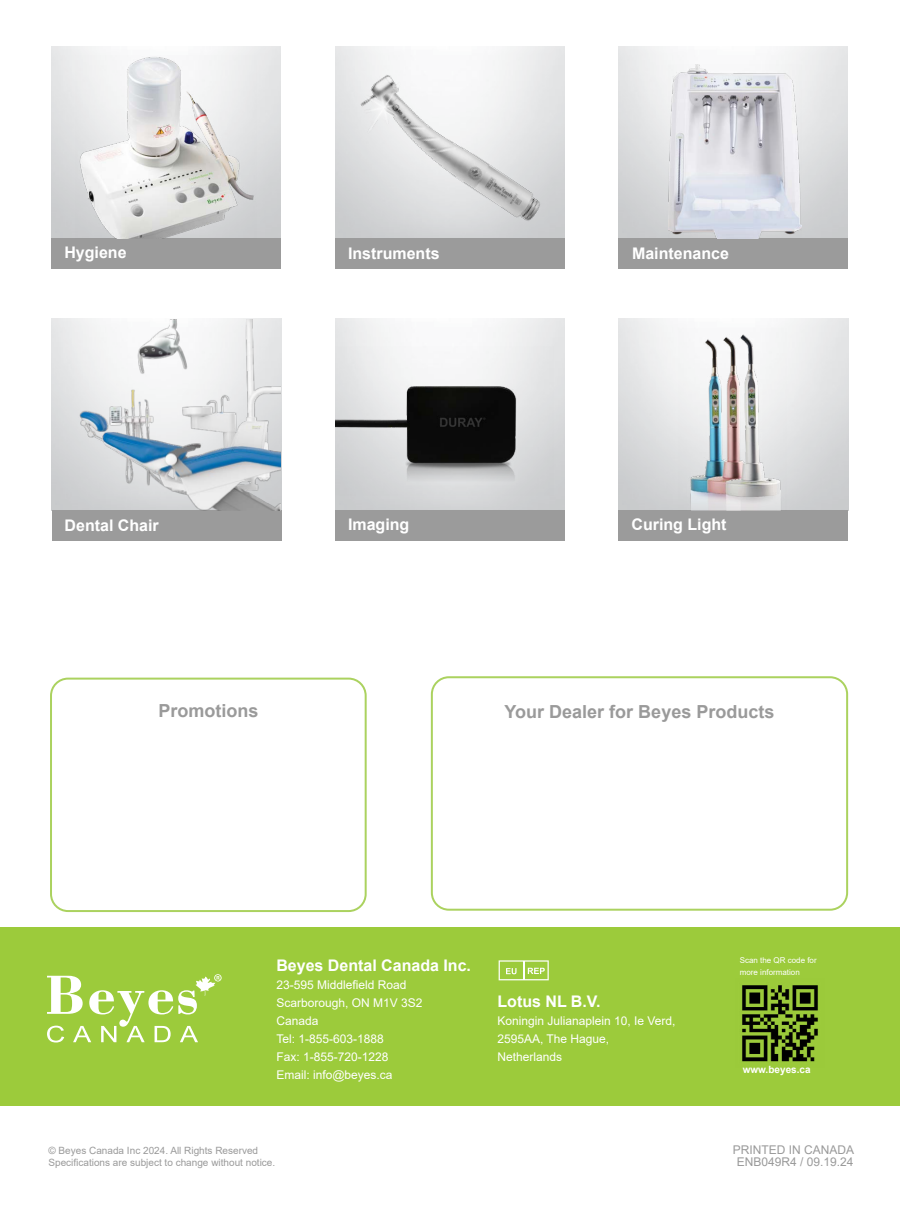
<style>
.page{position:relative;width:900px;height:1224px;background:#fff}
.page>*{position:absolute;margin:0;border:0;box-sizing:border-box;transform-origin:0 0}
.t1{font:700 18px "Arial";color:#9a9a9a}
.t2{font:700 16px "Arial";color:#fff}
.t3{font:12px/18px "Arial";color:#fff}
.t4{font:12px/12px "Arial";color:#9a9a9a;text-align:center}
.t5{font:10px/12px "Arial";color:#9a9a9a}
.t6{font:700 10px "Arial";color:#fff}
.t7{font:8px/12px "Arial";color:#fff}
</style>
<div class="page">
<div style="left:52px;top:238px;width:229px;height:31px;background:#9b9b9b"></div>
<div style="left:335px;top:238px;width:229px;height:31px;background:#9b9b9b"></div>
<div style="left:619px;top:238px;width:229px;height:31px;background:#9b9b9b"></div>
<div style="left:52px;top:510px;width:229px;height:31px;background:#9b9b9b"></div>
<div style="left:335px;top:510px;width:230px;height:31px;background:#9b9b9b"></div>
<div style="left:619px;top:510px;width:229px;height:31px;background:#9b9b9b"></div>
<img style="left:75px;top:56px;width:181px;height:182px">
<img style="left:337px;top:61px;width:224px;height:177px">
<img style="left:669px;top:65px;width:133px;height:173px">
<img style="left:58px;top:319px;width:223px;height:192px">
<img style="left:335px;top:346px;width:219px;height:149px">
<img style="left:679px;top:329px;width:108px;height:181px">
<div style="left:0;top:927px;width:900px;height:179px;background:#9ccb3b"></div>
<div style="left:50px;top:678px;width:317px;height:234px;border:2px solid #abd25f;border-radius:17px"></div>
<div style="left:431px;top:676px;width:417px;height:235px;border:2px solid #abd25f;border-radius:17px"></div>
<svg style="left:47px;top:974px;width:175px;height:69px"></svg>
<svg style="left:499px;top:960px;width:50px;height:20px"></svg>
<img style="left:742px;top:985px;width:76px;height:77px">
<h2 class="t2" style="left:64px;top:241px;width:64px">Hygiene</h2>
<h2 class="t2" style="left:348px;top:242px;width:93px">Instruments</h2>
<h2 class="t2" style="left:632px;top:242px;width:98px">Maintenance</h2>
<h2 class="t2" style="left:65px;top:514px;width:96px">Dental Chair</h2>
<h2 class="t2" style="left:348px;top:513px;width:63px">Imaging</h2>
<h2 class="t2" style="left:632px;top:513px;width:97px">Curing Light</h2>
<h1 class="t1" style="left:158px;top:698px;width:102px">Promotions</h1>
<h1 class="t1" style="left:505px;top:699px;width:271px">Your Dealer for Beyes Products</h1>
<h2 class="t2" style="left:276px;top:955px;width:196px">Beyes Dental Canada Inc.</h2>
<p class="t3" style="left:276px;top:976px;width:148px">23-595 Middlefield Road<br>Scarborough, ON M1V 3S2<br>Canada<br>Tel: 1-855-603-1888<br>Fax: 1-855-720-1228<br>Email: info@beyes.ca</p>
<h2 class="t2" style="left:497px;top:990px;width:105px">Lotus NL B.V.</h2>
<p class="t3" style="left:497px;top:1011px;width:180px">Koningin Julianaplein 10, Ie Verd,<br>2595AA, The Hague,<br>Netherlands</p>
<p class="t7" style="left:740px;top:955px;width:78px">Scan the QR code for more information</p>
<p class="t6" style="left:743px;top:1062px;width:69px">www.beyes.ca</p>
<p class="t5" style="left:48px;top:1144px;width:228px">© Beyes Canada Inc 2024. All Rights Reserved<br>Specifications are subject to change without notice.</p>
<p class="t4" style="left:733px;top:1143px;width:123px">PRINTED IN CANADA<br>ENB049R4 / 09.19.24</p>
</div>
